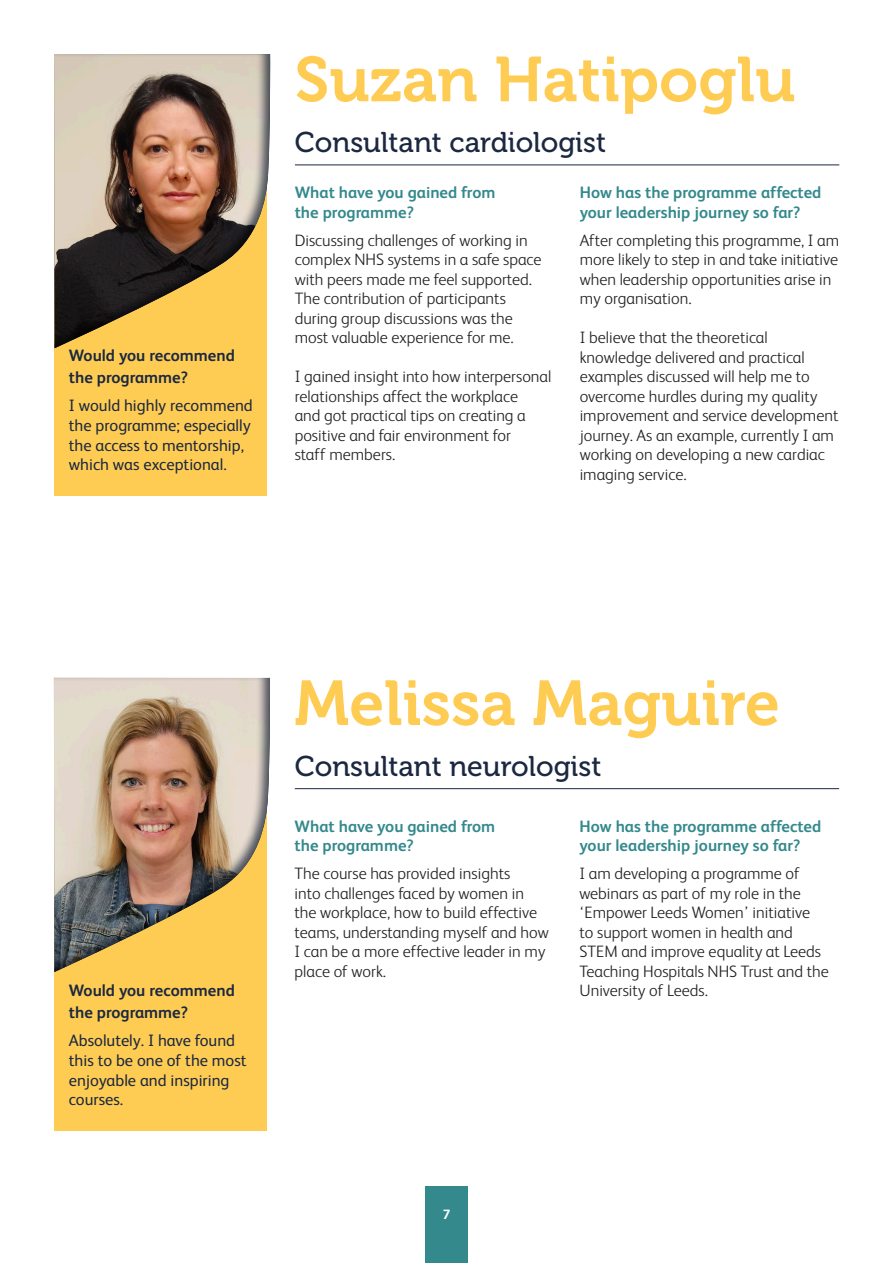
<style>
.page{position:relative;width:893px;height:1263px;background:#fff}
.page>*{position:absolute;margin:0;border:0;box-sizing:border-box;transform-origin:0 0}
.t1{font:63px "Museo 700";color:#ffcc53}
.t2{font:28.5px "Museo 500";color:#1b2840}
.t3{font:300 16.5px/19.5px "FS Albert";color:#231f20}
.t4{font:700 16.5px/19.5px "FS Albert";color:#34898c}
.t5{font:16.5px/19.8px "FS Albert";color:#1b2840}
.t6{font:700 16.5px/21.6px "FS Albert";color:#1b2840}
.t7{font:700 13.5px "FS Albert";color:#fff}
</style>
<div class="page">
<div style="left:54px;top:58px;width:213px;height:438px;background:#ffcc53"></div>
<div style="left:52px;top:53px;width:219px;height:297px;background:#1b2840;opacity:.75"></div>
<hr style="left:295px;top:165px;width:544px;height:1px;background:#1b2840">
<div style="left:54px;top:681px;width:213px;height:450px;background:#ffcc53"></div>
<div style="left:52px;top:677px;width:219px;height:297px;background:#1b2840;opacity:.75"></div>
<hr style="left:295px;top:788px;width:544px;height:1px;background:#1b2840">
<div style="left:425px;top:1186px;width:43px;height:77px;background:#34898c"></div>
<p class="t6" style="left:69px;top:344px;width:168px">Would you recommend the programme?</p>
<p class="t5" style="left:69px;top:395px;width:185px">I would highly recommend the programme; especially the access to mentorship, which was exceptional.</p>
<p class="t1" style="left:295px;top:44px;width:502px">Suzan Hatipoglu</p>
<p class="t2" style="left:295px;top:126px;width:313px">Consultant cardiologist</p>
<p class="t4" style="left:295px;top:183px;width:202px">What have you gained from the programme?</p>
<p class="t3" style="left:295px;top:230px;width:248px">Discussing challenges of working in complex NHS systems in a safe space with peers made me feel supported.<br>The contribution of participants during group discussions was the most valuable experience for me.</p>
<p class="t3" style="left:295px;top:367px;width:258px">I gained insight into how interpersonal relationships affect the workplace</p>
<p class="t3" style="left:295px;top:406px;width:233px">and got practical tips on creating a positive and fair environment for staff members.</p>
<p class="t4" style="left:580px;top:183px;width:243px">How has the programme affected your leadership journey so far?</p>
<p class="t3" style="left:580px;top:230px;width:261px">After completing this programme, I am more likely to step in and take initiative when leadership opportunities arise in my organisation.</p>
<p class="t3" style="left:580px;top:328px;width:260px">I believe that the theoretical knowledge delivered and practical examples discussed will help me to overcome hurdles during my quality improvement and service development journey. As an example, currently I am working on developing a new cardiac imaging service.</p>
<p class="t1" style="left:294px;top:668px;width:487px">Melissa Maguire</p>
<p class="t2" style="left:295px;top:750px;width:308px">Consultant neurologist</p>
<p class="t4" style="left:295px;top:816px;width:202px">What have you gained from the programme?</p>
<p class="t3" style="left:295px;top:864px;width:256px">The course has provided insights<br>into challenges faced by women in the workplace, how to build effective teams, understanding myself and how<br>I can be a more effective leader in my place of work.</p>
<p class="t4" style="left:579px;top:816px;width:243px">How has the programme affected your leadership journey so far?</p>
<p class="t3" style="left:579px;top:864px;width:251px">I am developing a programme of webinars as part of my role in the ‘Empower Leeds Women’ initiative<br>to support women in health and<br>STEM and improve equality at Leeds<br>Teaching Hospitals NHS Trust and the</p>
<p class="t6" style="left:69px;top:979px;width:168px">Would you recommend</p>
<p class="t3" style="left:579px;top:981px;width:130px">University of Leeds.</p>
<p class="t6" style="left:69px;top:1001px;width:121px">the programme?</p>
<p class="t5" style="left:69px;top:1030px;width:179px">Absolutely. I have found this to be one of the most enjoyable and inspiring courses.</p>
<p class="t7" style="left:443px;top:1207px;width:9px">7</p>
</div>
